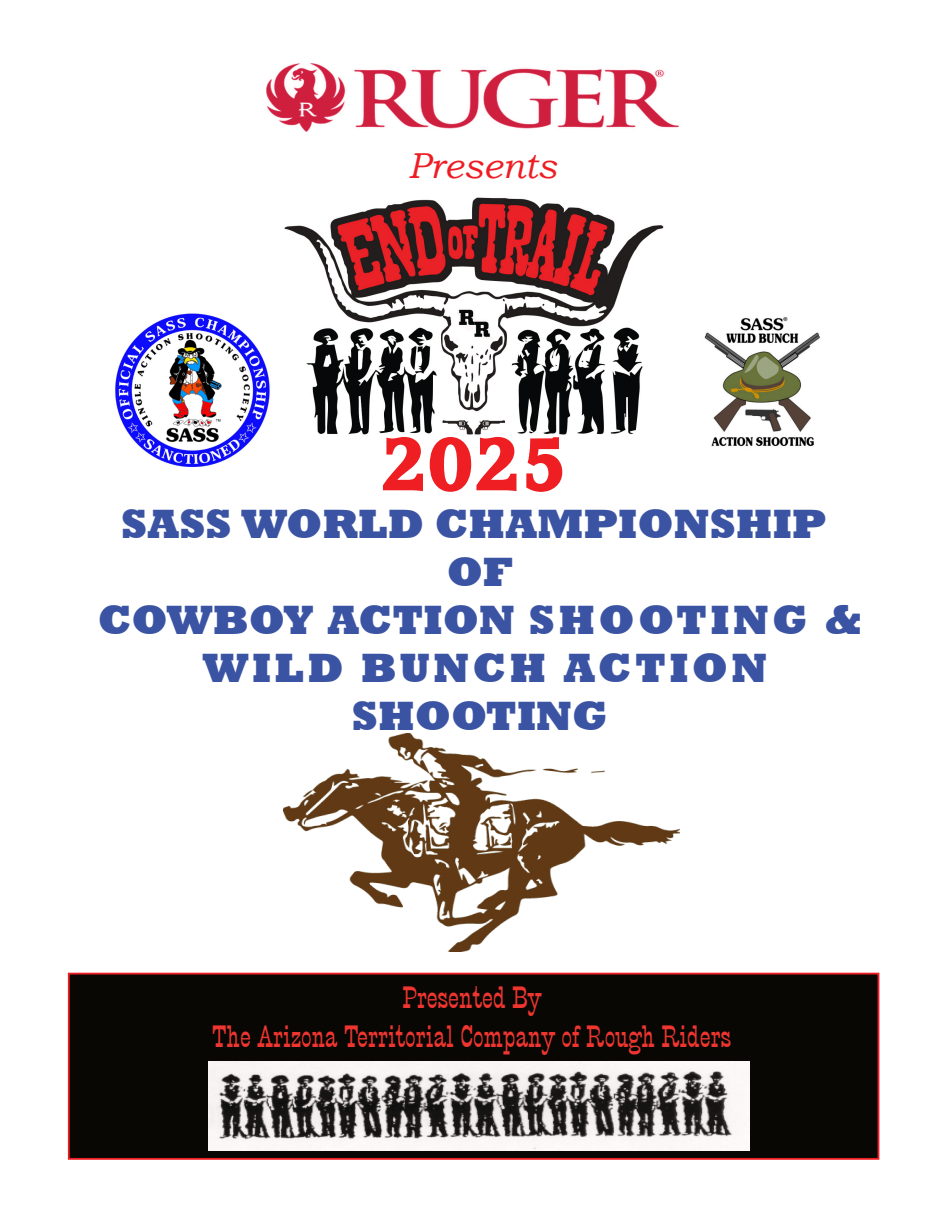
<style>
.page{position:relative;width:945px;height:1215px;background:#fff}
.page>*{position:absolute;margin:0;border:0;box-sizing:border-box;transform-origin:0 0}
.t1{font:72px "Accord Heavy SF Bold";color:#ee1e23}
.t2{font:800 42px/48px "Rockwell";color:#3a53a3;text-align:center}
.t3{font:italic 36px "Bookman Old Style";color:#ee1d23}
.t4{font:30px/39px "PT Barnum BT";color:#ee352f;text-align:center}
</style>
<div class="page">
<img style="left:284px;top:197px;width:380px;height:238px">
<img style="left:267px;top:63px;width:411px;height:68px">
<div style="left:68px;top:973px;width:811px;height:187px;background:#080704;border:2px solid #ee1e23"></div>
<img style="left:209px;top:1061px;width:541px;height:90px">
<img style="left:115px;top:313px;width:155px;height:154px">
<img style="left:704px;top:316px;width:116px;height:131px">
<img style="left:284px;top:733px;width:395px;height:219px">
<p class="t3" style="left:408px;top:152px;width:150px">Presents</p>
<h1 class="t1" style="left:380px;top:429px;width:188px">2025</h1>
<p class="t2" style="left:98px;top:504px;width:765px">SASS WORLD CHAMPIONSHIP<br>OF<br>COWBOY ACTION SHOOTING &amp;<br>WILD BUNCH ACTION<br>SHOOTING</p>
<p class="t4" style="left:212px;top:981px;width:521px">Presented By<br>The Arizona Territorial Company of Rough Riders</p>
</div>
